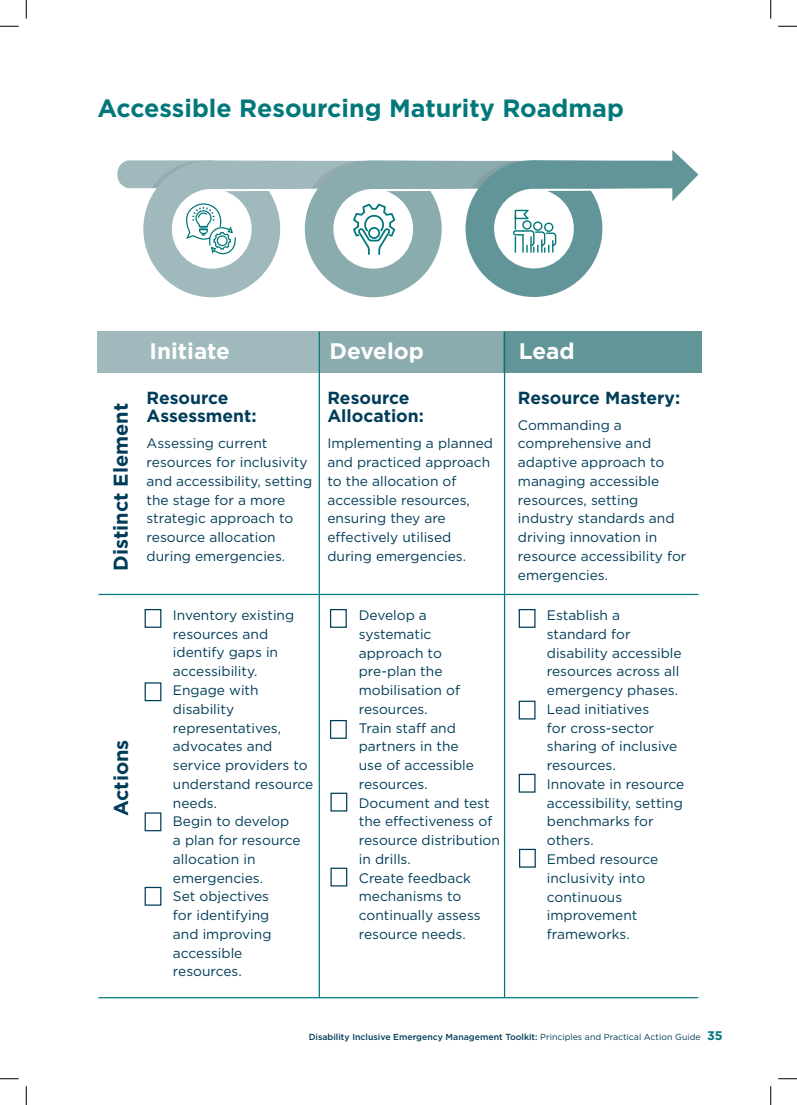
<style>
.page{position:relative;width:797px;height:1105px;background:#fff}
.page>*{position:absolute;margin:0;border:0;box-sizing:border-box;transform-origin:0 0}
.t1{font:700 25px "Gotham";color:#02787a}
.t2{font:700 22.5px "Gotham";color:#fff}
.t3{font:700 20px "Gotham";color:#013d59}
.t4{font:700 17.5px/18.8px "Gotham";color:#013d59}
.t5{font:13.75px/18.8px "Gotham";color:#013d59}
.t6{font:500 8.75px "Gotham";color:#013d59}
.s1{font-weight:400}
.s2{font-weight:700;font-size:12.5px;color:#02787a}
</style>
<div class="page">
<div style="left:319px;top:332px;width:185px;height:41px;background:#8bacaf"></div>
<div style="left:97px;top:332px;width:222px;height:41px;background:#a0b9bd"></div>
<svg style="left:117px;top:160px;width:26px;height:28px"></svg>
<svg style="left:143px;top:160px;width:162px;height:137px;fill:#a0b9bd"></svg>
<svg style="left:180px;top:200px;width:56px;height:58px"></svg>
<svg style="left:305px;top:150px;width:393px;height:147px"></svg>
<div style="left:145px;top:609px;width:16px;height:19px;background:#fff;border:1px solid #013d59"></div>
<div style="left:145px;top:682px;width:16px;height:19px;background:#fff;border:1px solid #013d59"></div>
<div style="left:330px;top:609px;width:17px;height:19px;background:#fff;border:1px solid #013d59"></div>
<div style="left:518px;top:609px;width:17px;height:19px;background:#fff;border:1px solid #013d59"></div>
<div style="left:518px;top:701px;width:17px;height:18px;background:#fff;border:1px solid #013d59"></div>
<div style="left:330px;top:720px;width:17px;height:19px;background:#fff;border:1px solid #013d59"></div>
<div style="left:518px;top:774px;width:17px;height:19px;background:#fff;border:1px solid #013d59"></div>
<div style="left:503px;top:332px;width:198px;height:41px;background:#629598"></div>
<div style="left:330px;top:793px;width:17px;height:18px;background:#fff;border:1px solid #013d59"></div>
<div style="left:330px;top:868px;width:17px;height:18px;background:#fff;border:1px solid #013d59"></div>
<div style="left:145px;top:812px;width:16px;height:19px;background:#fff;border:1px solid #013d59"></div>
<div style="left:145px;top:887px;width:16px;height:19px;background:#fff;border:1px solid #013d59"></div>
<div style="left:519px;top:849px;width:17px;height:19px;background:#fff;border:1px solid #013d59"></div>
<hr style="left:319px;top:332px;width:1px;height:665px;background:#02787a">
<hr style="left:504px;top:332px;width:1px;height:665px;background:#02787a">
<hr style="left:98px;top:594px;width:600px;height:1px;background:#02787a">
<hr style="left:98px;top:997px;width:600px;height:1px;background:#02787a">
<svg style="left:0;top:25px;width:19px;height:2px"></svg>
<svg style="left:778px;top:25px;width:19px;height:2px"></svg>
<svg style="left:0;top:1078px;width:19px;height:1px"></svg>
<svg style="left:778px;top:1078px;width:19px;height:1px"></svg>
<svg style="left:25px;top:0;width:2px;height:19px"></svg>
<svg style="left:25px;top:1086px;width:2px;height:19px"></svg>
<svg style="left:770px;top:0;width:1px;height:19px"></svg>
<svg style="left:770px;top:1086px;width:1px;height:19px"></svg>
<h1 class="t1" style="left:97px;top:92px;width:528px">Accessible Resourcing Maturity Roadmap</h1>
<h3 class="t3" style="left:107px;top:571px;width:169px;rotate:-90deg">Distinct Element</h3>
<h3 class="t3" style="left:108px;top:816px;width:78px;rotate:-90deg">Actions</h3>
<h2 class="t2" style="left:149px;top:336px;width:82px">Initiate</h2>
<h2 class="t2" style="left:329px;top:336px;width:96px">Develop</h2>
<p class="t4" style="left:147px;top:388px;width:112px">Resource<br>Assessment:</p>
<p class="t5" style="left:147px;top:434px;width:167px">Assessing current resources for inclusivity and accessibility, setting the stage for a more strategic approach to resource allocation during emergencies.</p>
<p class="t4" style="left:327px;top:388px;width:98px">Resource<br>Allocation:</p>
<p class="t5" style="left:327px;top:434px;width:167px">Implementing a planned and practiced approach to the allocation of accessible resources, ensuring they are effectively utilised during emergencies.</p>
<h2 class="t2" style="left:518px;top:336px;width:58px">Lead</h2>
<p class="t4" style="left:518px;top:388px;width:164px">Resource Mastery:</p>
<p class="t5" style="left:518px;top:415px;width:170px">Commanding a comprehensive and adaptive approach to managing accessible resources, setting industry standards and driving innovation in resource accessibility for emergencies.</p>
<p class="t5" style="left:173px;top:605px;width:142px">Inventory existing resources and identify gaps in accessibility.<br>Engage with disability representatives, advocates and service providers to understand resource needs.<br>Begin to develop<br>a plan for resource allocation in emergencies.<br>Set objectives<br>for identifying<br>and improving accessible resources.</p>
<p class="t5" style="left:359px;top:605px;width:143px">Develop a systematic<br>approach to pre-plan the mobilisation of resources.<br>Train staff and partners in the<br>use of accessible resources.<br>Document and test the effectiveness of resource distribution in drills.<br>Create feedback mechanisms to continually assess resource needs.</p>
<p class="t5" style="left:547px;top:606px;width:139px">Establish a<br>standard for disability accessible resources across all emergency phases.<br>Lead initiatives<br>for cross-sector sharing of inclusive resources.<br>Innovate in resource accessibility, setting benchmarks for others.<br>Embed resource inclusivity into continuous improvement frameworks.</p>
<p class="t6" style="left:309px;top:1031px;width:415px">Disability Inclusive Emergency Management Toolkit: <span class="s1">Principles and Practical Action Guide</span> <span class="s2">35</span></p>
</div>
